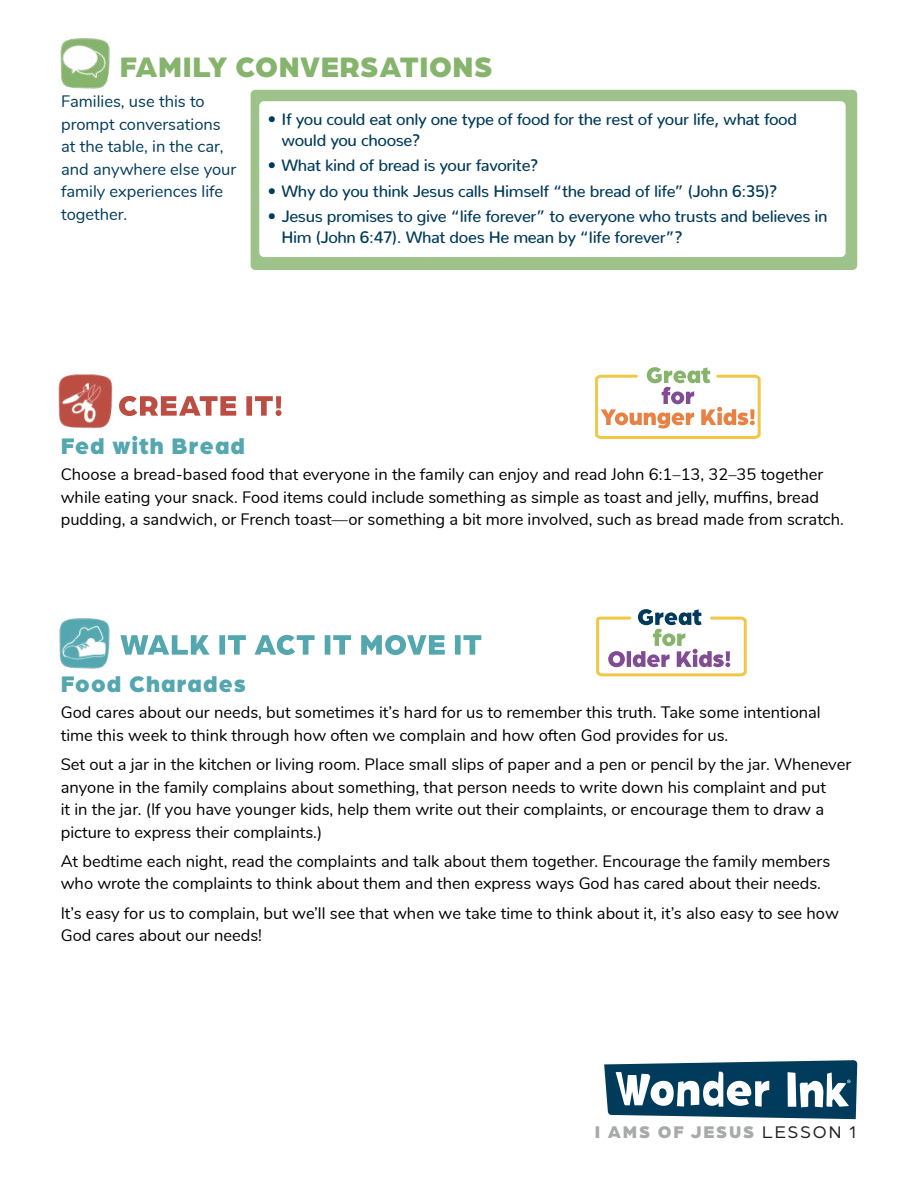
<style>
.page{position:relative;width:918px;height:1188px;background:#fff}
.page>*{position:absolute;margin:0;border:0;box-sizing:border-box;transform-origin:0 0}
.t1{font:900 30px "Arboria";letter-spacing:.02em;color:#86b46d}
.t2{font:900 24px "Arboria";letter-spacing:.05em;color:#54a6af}
.t3{font:900 18px "Arboria";letter-spacing:.1em;color:#a7a9ac}
.t4{font:16.5px/22.5px "Nunito";color:#000}
.t5{font:500 16.5px/21px "Nunito";letter-spacing:-.02em;color:#003b5b}
.t6{font:16.5px/22.5px "Nunito";color:#003b5b}
.s1{font-weight:400;color:#231f20}
</style>
<div class="page">
<svg style="left:596px;top:609px;width:151px;height:68px"></svg>
<img style="left:58px;top:374px;width:55px;height:55px">
<svg style="left:119px;top:396px;width:163px;height:20px"></svg>
<img style="left:59px;top:618px;width:51px;height:51px">
<svg style="left:120px;top:635px;width:361px;height:20px"></svg>
<svg style="left:604px;top:1060px;width:253px;height:59px"></svg>
<img style="left:60px;top:38px;width:50px;height:51px">
<div style="left:251px;top:90px;width:606px;height:180px;background:#9ec38a;border-radius:5px"></div>
<div style="left:259px;top:101px;width:587px;height:156px;background:#fff;border-radius:5px"></div>
<svg style="left:595px;top:367px;width:166px;height:72px"></svg>
<h1 class="t1" style="left:120px;top:45px;width:374px">FAMILY CONVERSATIONS</h1>
<p class="t6" style="left:61px;top:91px;width:177px">Families, use this to prompt conversations at the table, in the car, and anywhere else your family experiences life together.</p>
<p class="t5" style="left:281px;top:109px;width:517px;text-indent:-13px">• If you could eat only one type of food for the rest of your life, what food would you choose?</p>
<p class="t5" style="left:268px;top:155px;width:272px">• What kind of bread is your favorite?</p>
<p class="t5" style="left:268px;top:180px;width:511px">• Why do you think Jesus calls Himself “the bread of life” (John 6:35)?</p>
<p class="t5" style="left:281px;top:206px;width:548px;text-indent:-13px">• Jesus promises to give “life forever” to everyone who trusts and believes in<br>Him (John 6:47). What does He mean by “life forever”?</p>
<h2 class="t2" style="left:61px;top:429px;width:186px">Fed with Bread</h2>
<p class="t4" style="left:61px;top:464px;width:785px">Choose a bread-based food that everyone in the family can enjoy and read John 6:1–13, 32–35 together while eating your snack. Food items could include something as simple as toast and jelly, muffins, bread pudding, a sandwich, or French toast—or something a bit more involved, such as bread made from scratch.</p>
<h2 class="t2" style="left:61px;top:667px;width:186px">Food Charades</h2>
<p class="t4" style="left:61px;top:702px;width:762px">God cares about our needs, but sometimes it’s hard for us to remember this truth. Take some intentional time this week to think through how often we complain and how often God provides for us.</p>
<p class="t4" style="left:61px;top:753px;width:792px">Set out a jar in the kitchen or living room. Place small slips of paper and a pen or pencil by the jar. Whenever anyone in the family complains about something, that person needs to write down his complaint and put<br>it in the jar. (If you have younger kids, help them write out their complaints, or encourage them to draw a picture to express their complaints.)</p>
<p class="t4" style="left:61px;top:850px;width:771px">At bedtime each night, read the complaints and talk about them together. Encourage the family members who wrote the complaints to think about them and then express ways God has cared about their needs.</p>
<p class="t4" style="left:61px;top:902px;width:780px">It’s easy for us to complain, but we’ll see that when we take time to think about it, it’s also easy to see how<br>God cares about our needs!</p>
<p class="t3" style="left:595px;top:1119px;width:264px">I AMS OF JESUS <span class="s1">LESSON 1</span></p>
</div>
